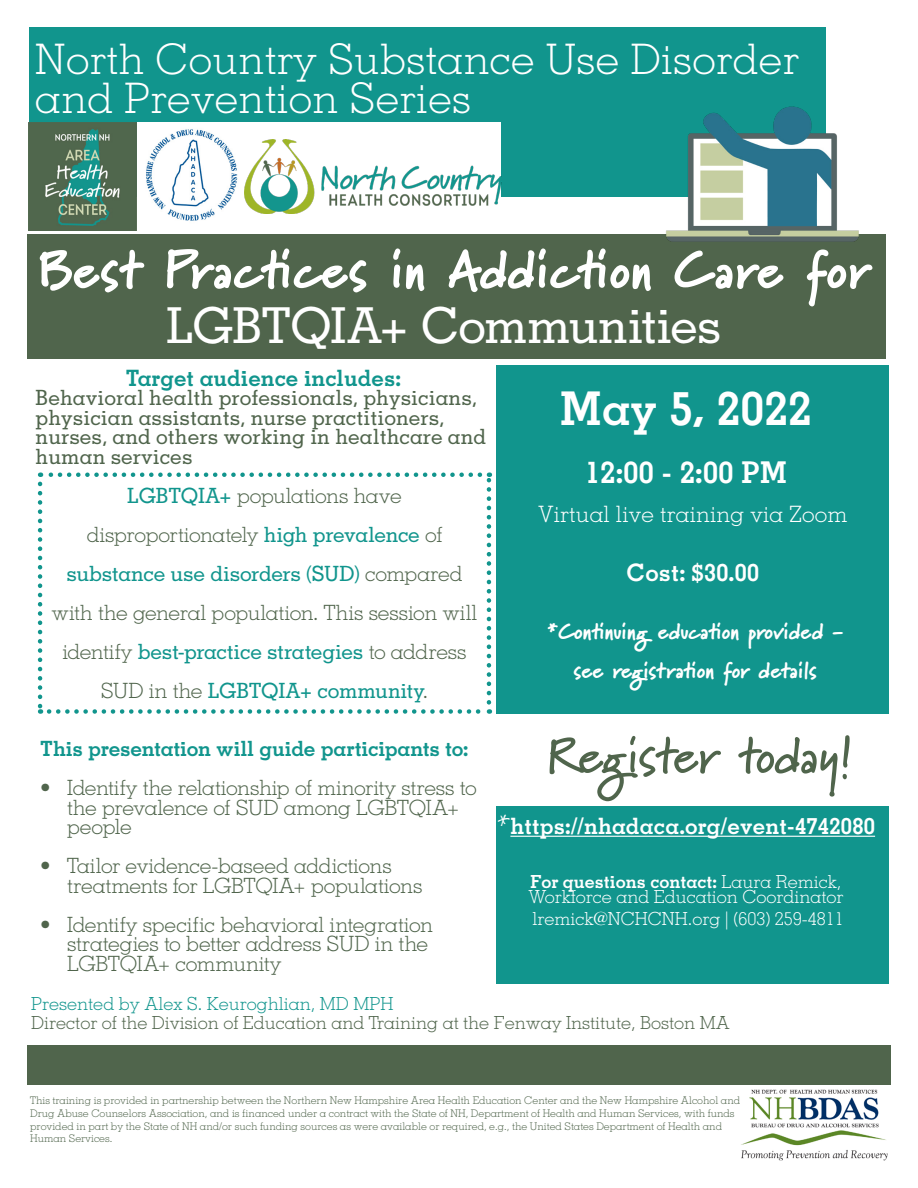
<style>
.page{position:relative;width:918px;height:1188px;background:#fff}
.page>*{position:absolute;margin:0;border:0;box-sizing:border-box;transform-origin:0 0}
.Heading_left{font:900 54px "Marydale";letter-spacing:.01em;color:#fff}
.Me_Eum_Ebis_Dolo{font:700 51px "Marydale";letter-spacing:-.02em;color:#50654c}
.t1{font:500 49.5px "Memphis LT Std";letter-spacing:-.025em;color:#fff}
.Heading_left-2{font:700 46.5px "Memphis LT Std";letter-spacing:.01em;color:#fff}
.Heading_left-3{font:300 42px "Memphis LT Std";letter-spacing:.01em;color:#fff}
.Heading_left-4{font:700 30px "Memphis LT Std";letter-spacing:.01em;color:#fff}
.Heading_left-5{font:700 24px "Memphis LT Std";letter-spacing:.01em;color:#fff}
.Body_Heading_Left{font:900 22.5px "Marydale";color:#fff}
.Heading_left-6{font:700 22.5px "Memphis LT Std";letter-spacing:.01em;color:#fff}
.Heading_left-7{font:300 22.5px "Memphis LT Std";letter-spacing:.01em;color:#fff}
.Body_Heading_Left-2{font:700 22.5px "Memphis LT Std";color:#11958d}
.Body_Heading_Left-3{font:300 21px/39px "Memphis LT Std";letter-spacing:-.01em;color:#50654c}
.Body_Heading_Left-4{font:500 21px/19.5px "Memphis LT Std";color:#50654c}
.Body_Heading_Left-5{font:700 21px "Memphis LT Std";letter-spacing:-.01em;color:#11958d}
.Body_Heading_Left-6{font:300 18px/19.5px "Memphis LT Std";color:#50654c}
.t2{font:300 18px "Memphis LT Std";color:#fff}
.t3{font:700 18px "Memphis LT Std";color:#fff}
.t4{font:300 10.5px/12.6px "Memphis LT Std";color:#50654c}
.s1{font-weight:500;color:#11958d}
.s2{font-family:"Marydale";font-weight:400;font-size:27px}
.s3{font-weight:300}
.s4{color:#11958d}
</style>
<div class="page">
<div style="left:27px;top:1045px;width:864px;height:40px;background:#50654c"></div>
<div style="left:27px;top:235px;width:859px;height:124px;background:#50654c"></div>
<div style="left:496px;top:365px;width:393px;height:619px;background:#11958d"></div>
<div style="left:29px;top:27px;width:797px;height:169px;background:#11958d"></div>
<img style="left:660px;top:106px;width:204px;height:136px">
<img style="left:29px;top:122px;width:217px;height:109px">
<div style="left:409px;top:714px;width:509px;height:92px;background:#fff"></div>
<img style="left:741px;top:1089px;width:147px;height:72px">
<hr style="left:510px;top:836px;width:365px;height:1px;background:#fff">
<div style="left:245px;top:123px;width:256px;height:108px;background:#fff"></div>
<img style="left:245px;top:140px;width:256px;height:74px">
<svg style="left:38px;top:484px;width:4px;height:230px"></svg>
<svg style="left:49px;top:709px;width:441px;height:5px"></svg>
<svg style="left:487px;top:473px;width:4px;height:229px"></svg>
<svg style="left:40px;top:472px;width:440px;height:5px"></svg>
<p class="Heading_left-3" style="left:35px;top:33px;width:765px">North Country Substance Use Disorder</p>
<p class="Heading_left-3" style="left:35px;top:72px;width:437px">and Prevention Series</p>
<p class="Heading_left" style="left:38px;top:238px;width:834px">Best Practices in Addiction Care for</p>
<p class="t1" style="left:166px;top:295px;width:557px">LGBTQIA+ Communities</p>
<p class="Body_Heading_Left-2" style="left:126px;top:363px;width:277px">Target audience includes:</p>
<p class="Body_Heading_Left-4" style="left:36px;top:388px;width:452px">Behavioral health professionals, physicians, physician assistants, nurse practitioners, nurses, and others working in healthcare and human services</p>
<p class="Body_Heading_Left-3" style="left:52px;top:475px;width:427px;text-align:center"><span class="s1">LGBTQIA+</span> populations have disproportionately <span class="s1">high prevalence</span> of <span class="s1">substance use disorders (SUD)</span> compared with the general population. This session will identify <span class="s1">best-practice strategies</span> to address SUD in the <span class="s1">LGBTQIA+ community</span>.</p>
<p class="Body_Heading_Left-5" style="left:40px;top:735px;width:430px">This presentation will guide participants to:</p>
<p class="Body_Heading_Left-3" style="left:67px;top:778px;width:411px;line-height:19.5px;text-indent:-27px">• Identify the relationship of minority stress to the prevalence of SUD among LGBTQIA+ people</p>
<p class="Body_Heading_Left-3" style="left:67px;top:856px;width:357px;line-height:19.5px;text-indent:-27px">• Tailor evidence-baseed addictions treatments for LGBTQIA+ populations</p>
<p class="Body_Heading_Left-3" style="left:67px;top:914px;width:367px;line-height:19.5px;text-indent:-27px">• Identify specific behavioral integration strategies to better address SUD in the<br>LGBTQIA+ community</p>
<p class="Heading_left-2" style="left:560px;top:379px;width:253px">May 5, 2022</p>
<p class="Heading_left-4" style="left:585px;top:453px;width:203px">12:00 - 2:00 PM</p>
<p class="Heading_left-7" style="left:539px;top:500px;width:311px">Virtual live training via Zoom</p>
<p class="Heading_left-5" style="left:626px;top:557px;width:134px">Cost: $30.00</p>
<p class="Body_Heading_Left" style="left:547px;top:618px;width:298px">*Continuing education provided -</p>
<p class="Body_Heading_Left" style="left:574px;top:657px;width:245px">see registration for details</p>
<p class="Me_Eum_Ebis_Dolo" style="left:547px;top:725px;width:307px">Register today!</p>
<p class="Heading_left-6" style="left:497px;top:812px;width:380px"><span class="s2">*</span>https://nhadaca.org/event-4742080</p>
<p class="t3" style="left:530px;top:870px;width:313px">For questions contact: <span class="s3">Laura Remick,</span></p>
<p class="t2" style="left:529px;top:886px;width:316px">Workforce and Education Coordinator</p>
<p class="t2" style="left:533px;top:907px;width:313px">lremick@NCHCNH.org | (603) 259-4811</p>
<p class="Body_Heading_Left-6" style="left:31px;top:993px;width:700px"><span class="s4">Presented by Alex S. Keuroghlian, MD MPH<br></span>Director of the Division of Education and Training at the Fenway Institute, Boston MA</p>
<p class="t4" style="left:30px;top:1094px;width:711px">This training is provided in partnership between the Northern New Hampshire Area Health Education Center and the New Hampshire Alcohol and Drug Abuse Counselors Association, and is financed under a contract with the State of NH, Department of Health and Human Services, with funds provided in part by the State of NH and/or such funding sources as were available or required, e.g., the United States Department of Health and Human Services.</p>
</div>
